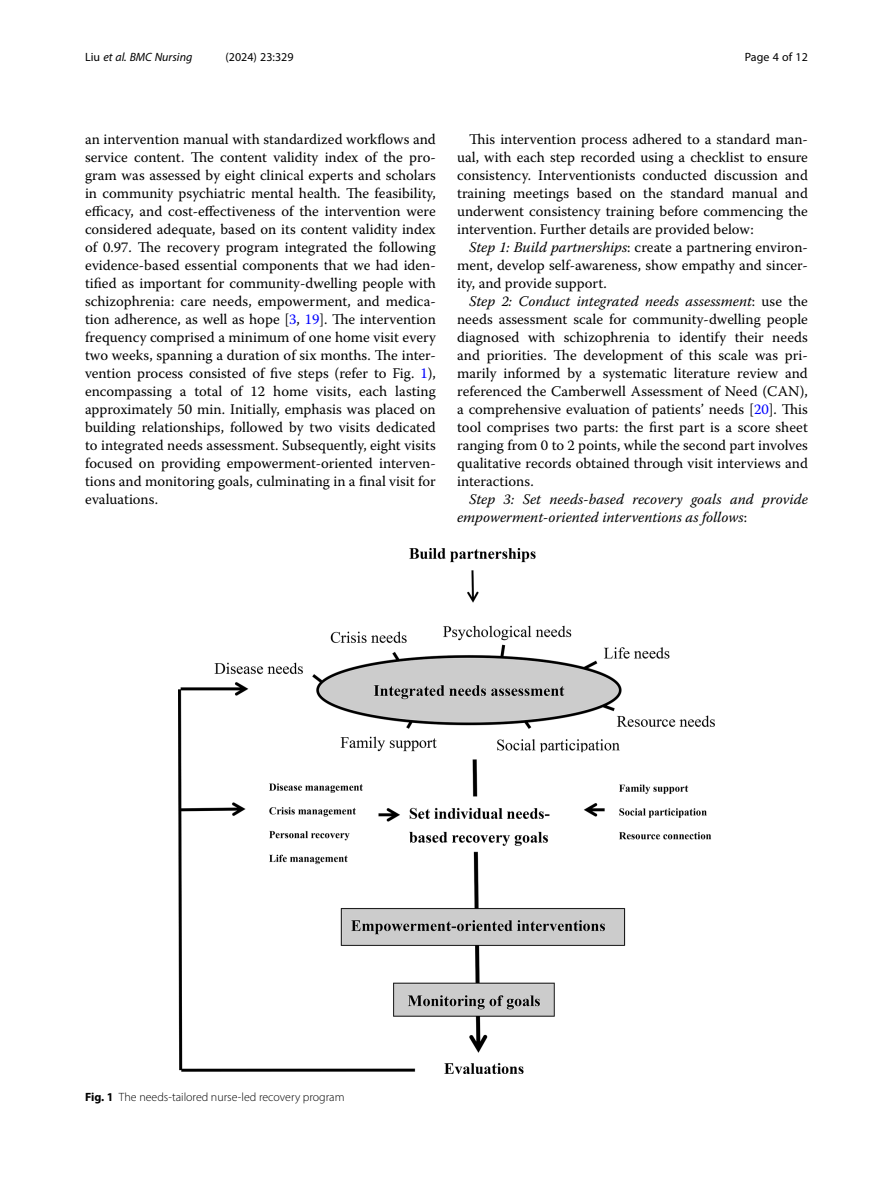
<style>
.page{position:relative;width:893px;height:1191px;background:#fff}
.page>*{position:absolute;margin:0;border:0;box-sizing:border-box;transform-origin:0 0}
.Body_Text{font:14.7px/18px "Warnock Pro";color:#000;text-align:justify}
.Body_Text_Indent{font:14.7px/18px "Warnock Pro";color:#000;text-align:justify}
.Body_Text_Indent-2{font:italic 14.7px/18px "Warnock Pro";color:#000}
.Figure_Caption{font:300 12px "Myriad Pro";color:#000}
.t1{font:12px "Myriad Pro";color:#000}
.t2{font:italic 12px "Myriad Pro";color:#000}
.s1{font-style:normal}
.s2{color:#00f}
.s3{font-style:italic}
.s4{font-weight:700}
</style>
<div class="page">
<img style="left:179px;top:549px;width:535px;height:525px">
<p class="t2" style="left:85px;top:50px;width:109px"><span class="s1">Liu</span> et al. BMC Nursing</p>
<p class="t1" style="left:225px;top:50px;width:70px">(2024) 23:329</p>
<p class="t1" style="left:745px;top:50px;width:65px">Page 4 of 12</p>
<p class="Body_Text" style="left:85px;top:130px;width:352px">an intervention manual with standardized workflows and service content. The content validity index of the pro&shy;gram was assessed by eight clinical experts and scholars in community psychiatric mental health. The feasibility, efficacy, and cost-effectiveness of the intervention were considered adequate, based on its content validity index of 0.97. The recovery program integrated the following evidence-based essential components that we had iden&shy;tified as important for community-dwelling people with schizophrenia: care needs, empowerment, and medica&shy;tion adherence, as well as hope [<span class="s2">3</span>, <span class="s2">19</span>]. The intervention frequency comprised a minimum of one home visit every two weeks, spanning a duration of six months. The inter&shy;vention process consisted of five steps (refer to Fig. <span class="s2">1</span>), encompassing a total of 12 home visits, each lasting approximately 50 min. Initially, emphasis was placed on building relationships, followed by two visits dedicated to integrated needs assessment. Subsequently, eight visits focused on providing empowerment-oriented interven&shy;tions and monitoring goals, culminating in a final visit for evaluations.</p>
<p class="Body_Text_Indent" style="left:457px;top:130px;width:352px;text-indent:12px">This intervention process adhered to a standard man&shy;ual, with each step recorded using a checklist to ensure consistency. Interventionists conducted discussion and training meetings based on the standard manual and underwent consistency training before commencing the intervention. Further details are provided below:</p>
<p class="Body_Text_Indent" style="left:457px;top:238px;width:352px;text-indent:12px"><span class="s3">Step 1: Build partnerships</span>: create a partnering environ&shy;ment, develop self-awareness, show empathy and sincer&shy;ity, and provide support.</p>
<p class="Body_Text_Indent" style="left:457px;top:292px;width:352px;text-indent:12px"><span class="s3">Step 2: Conduct integrated needs assessment</span>: use the needs assessment scale for community-dwelling people diagnosed with schizophrenia to identify their needs and priorities. The development of this scale was pri&shy;marily informed by a systematic literature review and referenced the Camberwell Assessment of Need (CAN), a comprehensive evaluation of patients’ needs [<span class="s2">20</span>]. This tool comprises two parts: the first part is a score sheet ranging from 0 to 2 points, while the second part involves qualitative records obtained through visit interviews and interactions.</p>
<p class="Body_Text_Indent-2" style="left:457px;top:490px;width:352px;text-indent:12px">Step 3: Set needs-based recovery goals and provide empowerment-oriented interventions as follows<span class="s1">:</span></p>
<p class="Figure_Caption" style="left:85px;top:1089px;width:261px"><span class="s4">Fig. 1</span> The needs-tailored nurse-led recovery program</p>
</div>
